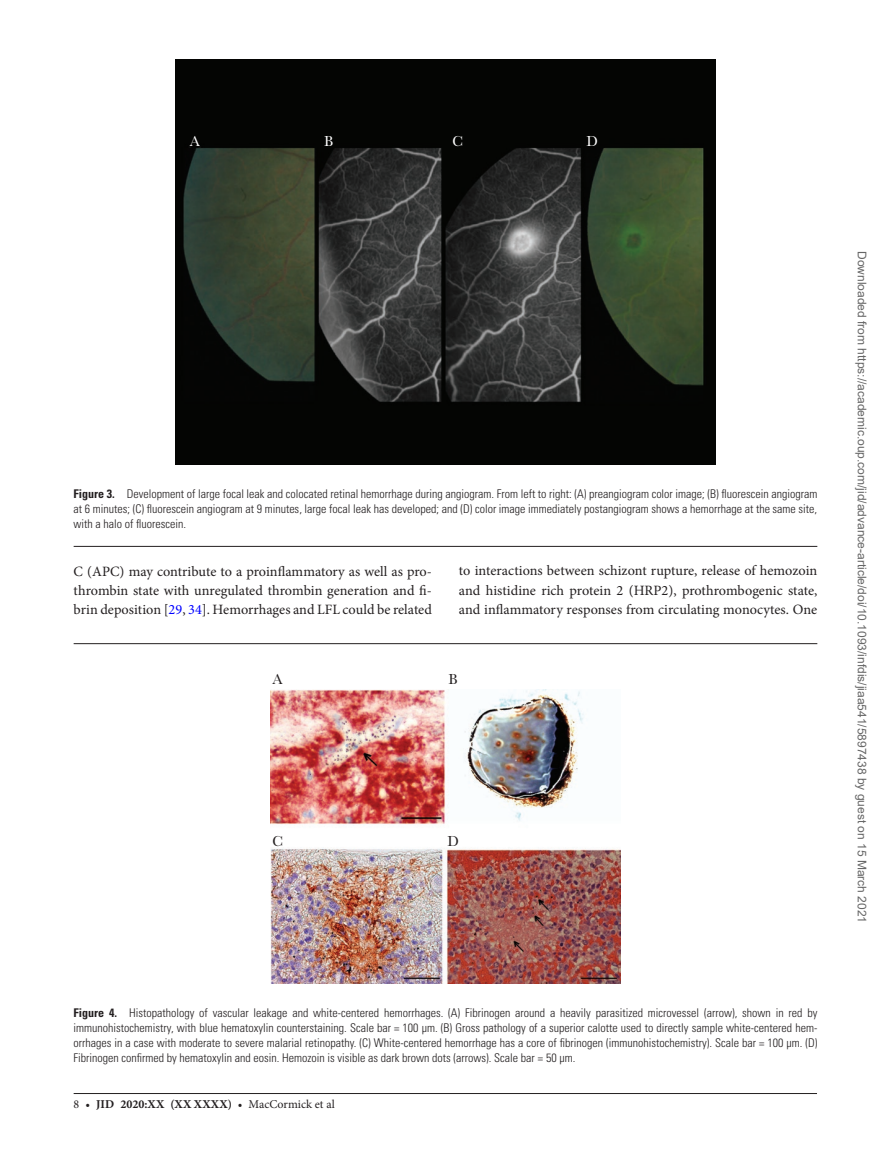
<style>
.page{position:relative;width:891px;height:1174px;background:#fff}
.page>*{position:absolute;margin:0;border:0;box-sizing:border-box;transform-origin:0 0}
.t1{font:15px "Baskerville MT Std";color:#231f20}
.t2{font:15px "Baskerville MT Std";color:#fff}
.t3{font:14.25px/19.5px "Minion Pro";letter-spacing:.005em;color:#231f20;text-align:justify}
.t4{font:300 condensed 12px/15px "Univers LT Std";color:#231f20;text-align:justify}
.t5{font:12px "Arial";color:#666}
.t6{font:700 12px "Minion Pro";letter-spacing:.01em;color:#231f20}
.s1{font-weight:700}
.s2{color:#00f}
.s3{font-weight:400}
</style>
<div class="page">
<hr style="left:74px;top:1093px;width:743px;height:1px;background:#231f20">
<hr style="left:74px;top:643px;width:743px;height:1px;background:#231f20">
<img style="left:271px;top:690px;width:349px;height:294px">
<hr style="left:74px;top:546px;width:743px;height:1px;background:#231f20">
<img style="left:176px;top:59px;width:540px;height:405px">
<p class="t2" style="left:190px;top:132px;width:12px">A</p>
<p class="t2" style="left:324px;top:132px;width:11px">B</p>
<p class="t2" style="left:452px;top:132px;width:12px">C</p>
<p class="t2" style="left:586px;top:132px;width:13px">D</p>
<p class="t4" style="left:74px;top:486px;width:745px"><span class="s1">Figure 3.</span> Development of large focal leak and colocated retinal hemorrhage during angiogram. From left to right: (A) preangiogram color image; (B) fluorescein angiogram at 6 minutes; (C) fluorescein angiogram at 9 minutes, large focal leak has developed; and (D) color image immediately postangiogram shows a hemorrhage at the same site, with a halo of fluorescein.</p>
<p class="t3" style="left:74px;top:561px;width:360px">C (APC) may contribute to a proinflammatory as well as pro&shy;thrombin state with unregulated thrombin generation and fi&shy;brin deposition [<span class="s2">29</span>, <span class="s2">34</span>]. Hemorrhages and LFL could be related</p>
<p class="t3" style="left:459px;top:561px;width:360px">to interactions between schizont rupture, release of hemozoin and histidine rich protein 2 (HRP2), prothrombogenic state, and inflammatory responses from circulating monocytes. One</p>
<p class="t1" style="left:273px;top:670px;width:12px">A</p>
<p class="t1" style="left:273px;top:832px;width:12px">C</p>
<p class="t1" style="left:448px;top:670px;width:11px">B</p>
<p class="t1" style="left:447px;top:832px;width:13px">D</p>
<p class="t4" style="left:74px;top:1006px;width:745px"><span class="s1">Figure 4.</span> Histopathology of vascular leakage and white-centered hemorrhages. (A) Fibrinogen around a heavily parasitized microvessel (arrow), shown in red by immunohistochemistry, with blue hematoxylin counterstaining. Scale bar = 100 µm. (B) Gross pathology of a superior calotte used to directly sample white-centered hem&shy;orrhages in a case with moderate to severe malarial retinopathy. (C) White-centered hemorrhage has a core of fibrinogen (immunohistochemistry). Scale bar = 100 µm. (D)<br>Fibrinogen confirmed by hematoxylin and eosin. Hemozoin is visible as dark brown dots (arrows). Scale bar = 50 µm.</p>
<p class="t6" style="left:74px;top:1095px;width:263px"><span class="s3">8 •</span> jid 2020:XX (XX XXXX) <span class="s3">• MacCormick et al</span></p>
<p class="t5" style="left:866px;top:251px;width:674px;rotate:90deg">Downloaded from https://academic.oup.com/jid/advance-article/doi/10.1093/infdis/jiaa541/5897438 by guest on 15 March 2021</p>
</div>
